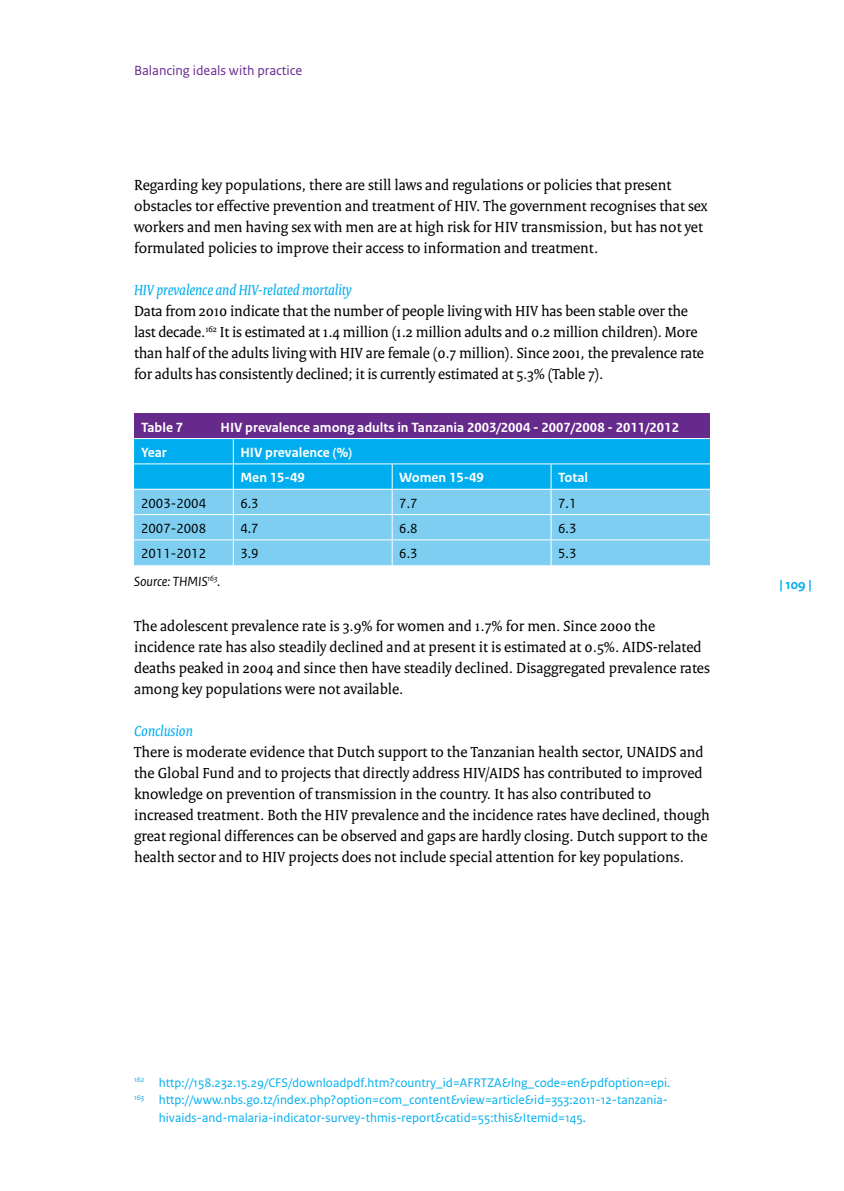
<style>
.page{position:relative;width:844px;height:1191px;background:#fff}
.page>*{position:absolute;margin:0;border:0;box-sizing:border-box;transform-origin:0 0}
.t1{font:15.75px/21px "Rijksoverheid Serif";color:#000}
.t2{font:italic 15.75px "Rijksoverheid Serif";color:#00aeef}
.t3{font:700 14px/25.4px "Rijksoverheid Sans Text";color:#fff}
.t4{font:14px "Rijksoverheid Sans Text";color:#000}
.t5{font:14px "Rijksoverheid Sans Text";color:#662a8c}
.t6{font:italic 14px "Rijksoverheid Sans Text";color:#000}
.t7{font:700 14px "Rijksoverheid Sans Text";color:#00aeef}
.t8{font:13.12px "Rijksoverheid Sans Text";color:#00aeef}
</style>
<div class="page">
<div style="left:134px;top:413px;width:575px;height:25px;background:#662a8c"></div>
<svg style="left:134px;top:438px;width:575px;height:127px;background:#52c3f0"></svg>
<p class="t5" style="left:134px;top:62px;width:170px">Balancing ideals with practice</p>
<p class="t1" style="left:134px;top:174px;width:575px">Regarding key populations, there are still laws and regulations or policies that present obstacles tor effective prevention and treatment of HIV. The government recognises that sex workers and men having sex with men are at high risk for HIV transmission, but has not yet formulated policies to improve their access to information and treatment.</p>
<p class="t2" style="left:134px;top:280px;width:219px">HIV prevalence and HIV-related mortality</p>
<p class="t1" style="left:134px;top:300px;width:571px">Data from 2010 indicate that the number of people living with HIV has been stable over the last decade.<sup>162</sup> It is estimated at 1.4 million (1.2 million adults and 0.2 million children). More than half of the adults living with HIV are female (0.7 million). Since 2001, the prevalence rate for adults has consistently declined; it is currently estimated at 5.3% (Table 7).</p>
<p class="t3" style="left:141px;top:414px;width:44px">Table 7</p>
<p class="t3" style="left:220px;top:414px;width:460px">HIV prevalence among adults in Tanzania 2003/2004 - 2007/2008 - 2011/2012</p>
<p class="t3" style="left:141px;top:440px;width:27px">Year</p>
<p class="t3" style="left:240px;top:440px;width:113px">HIV prevalence (%)<br>Men 15-49</p>
<p class="t3" style="left:399px;top:465px;width:86px">Women 15-49</p>
<p class="t3" style="left:558px;top:465px;width:32px">Total</p>
<p class="t4" style="left:141px;top:495px;width:67px">2003-2004</p>
<p class="t4" style="left:240px;top:495px;width:20px">6.3</p>
<p class="t4" style="left:399px;top:495px;width:20px">7.7</p>
<p class="t4" style="left:558px;top:495px;width:20px">7.1</p>
<p class="t4" style="left:141px;top:520px;width:67px">2007-2008</p>
<p class="t4" style="left:240px;top:520px;width:20px">4.7</p>
<p class="t4" style="left:399px;top:520px;width:20px">6.8</p>
<p class="t4" style="left:558px;top:520px;width:20px">6.3</p>
<p class="t4" style="left:141px;top:545px;width:67px">2011-2012</p>
<p class="t4" style="left:240px;top:545px;width:20px">3.9</p>
<p class="t4" style="left:399px;top:545px;width:20px">6.3</p>
<p class="t4" style="left:558px;top:545px;width:20px">5.3</p>
<p class="t6" style="left:134px;top:573px;width:88px">Source: THMIS<sup>163</sup>.</p>
<p class="t1" style="left:134px;top:615px;width:577px">The adolescent prevalence rate is 3.9% for women and 1.7% for men. Since 2000 the incidence rate has also steadily declined and at present it is estimated at 0.5%. AIDS-related deaths peaked in 2004 and since then have steadily declined. Disaggregated prevalence rates among key populations were not available.</p>
<p class="t2" style="left:134px;top:721px;width:60px">Conclusion</p>
<p class="t1" style="left:134px;top:741px;width:577px">There is moderate evidence that Dutch support to the Tanzanian health sector, UNAIDS and the Global Fund and to projects that directly address HIV/AIDS has contributed to improved knowledge on prevention of transmission in the country. It has also contributed to increased treatment. Both the HIV prevalence and the incidence rates have declined, though great regional differences can be observed and gaps are hardly closing. Dutch support to the health sector and to HIV projects does not include special attention for key populations.</p>
<p class="t7" style="left:779px;top:576px;width:34px">| 109 |</p>
<p class="t8" style="left:134px;top:1074px;width:538px"><sup>162</sup> http://158.232.15.29/CFS/downloadpdf.htm?country_id=AFRTZA&amp;lng_code=en&amp;pdfoption=epi.</p>
<p class="t8" style="left:134px;top:1092px;width:535px"><sup>163</sup> http://www.nbs.go.tz/index.php?option=com_content&amp;view=article&amp;id=353:2011-12-tanzania-</p>
<p class="t8" style="left:159px;top:1109px;width:428px">hivaids-and-malaria-indicator-survey-thmis-report&amp;catid=55:this&amp;Itemid=145.</p>
</div>
